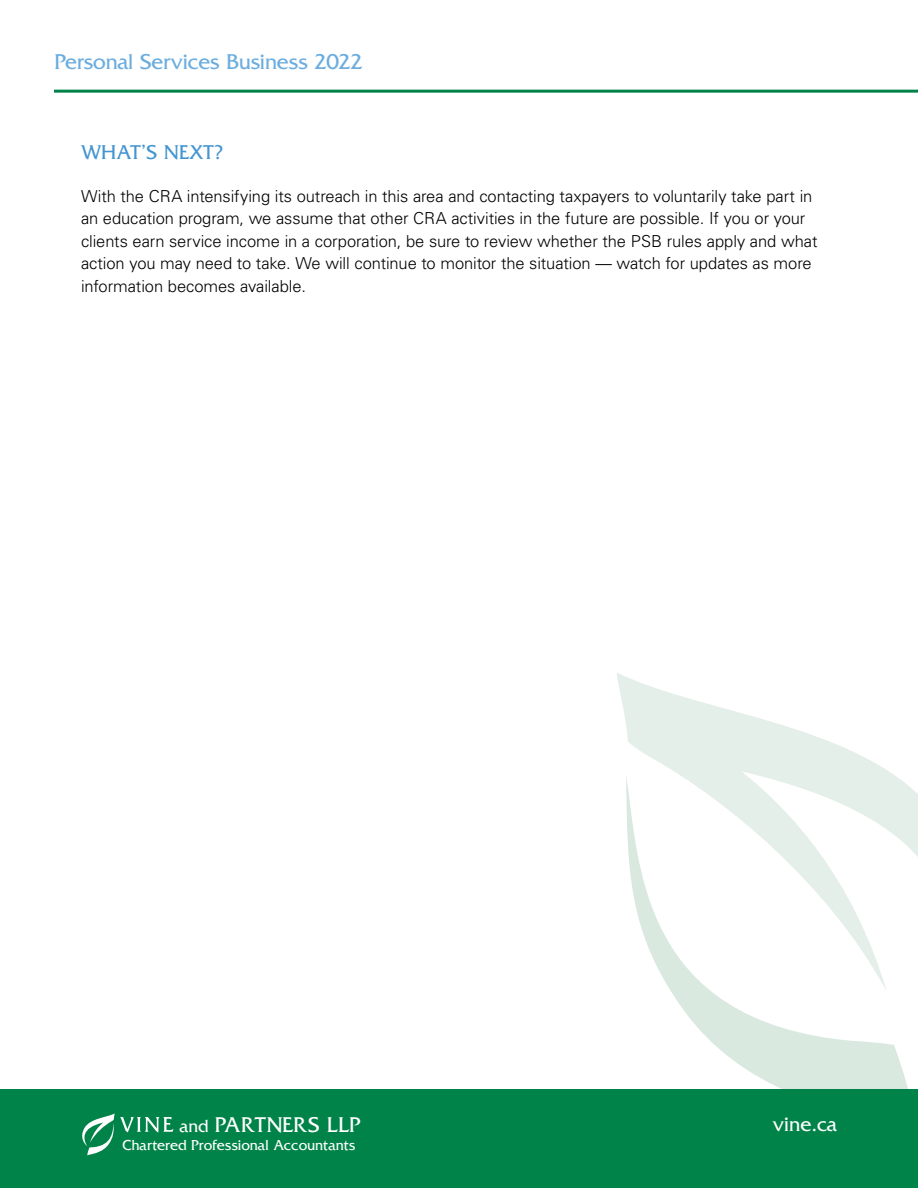
<style>
.page{position:relative;width:918px;height:1188px;background:#fff}
.page>*{position:absolute;margin:0;border:0;box-sizing:border-box;transform-origin:0 0}
.t1{font:22.5px "Friz Quadrata Std";letter-spacing:-.005em;color:#6caddf}
.t2{font:21px "Friz Quadrata Std";letter-spacing:.015em;color:#4495d1}
.t3{font:21px "Friz Quadrata Std";color:#fff}
.t4{font:19.5px "Friz Quadrata Font";letter-spacing:-.035em;color:#fff}
.t5{font:300 16.5px/22.5px "Univers";letter-spacing:-.005em;color:#000}
.t6{font:13.2px "Friz Quadrata Font";letter-spacing:-.02em;color:#fff}
.s1{font-size:15.9px}
</style>
<div class="page">
<svg style="left:617px;top:673px;width:277px;height:102px"></svg>
<svg style="left:626px;top:775px;width:292px;height:314px"></svg>
<div style="left:0;top:1089px;width:918px;height:99px;background:#008348"></div>
<svg style="left:82px;top:1114px;width:92px;height:41px"></svg>
<hr style="left:54px;top:90px;width:864px;height:3px;background:#008348">
<h1 class="t1" style="left:54px;top:49px;width:310px">Personal Services Business 2022</h1>
<p class="t2" style="left:81px;top:140px;width:144px">WHAT’S NEXT?</p>
<p class="t5" style="left:81px;top:185px;width:738px">With the CRA intensifying its outreach in this area and contacting taxpayers to voluntarily take part in an education program, we assume that other CRA activities in the future are possible. If you or your clients earn service income in a corporation, be sure to review whether the PSB rules apply and what action you may need to take. We will continue to monitor the situation — watch for updates as more information becomes available.</p>
<p class="t4" style="left:179px;top:1112px;width:183px"><span class="s1">and</span> PARTNERS LLP</p>
<p class="t6" style="left:122px;top:1136px;width:235px">Chartered Professional Accountants</p>
<p class="t3" style="left:773px;top:1112px;width:65px">vine.ca</p>
</div>
